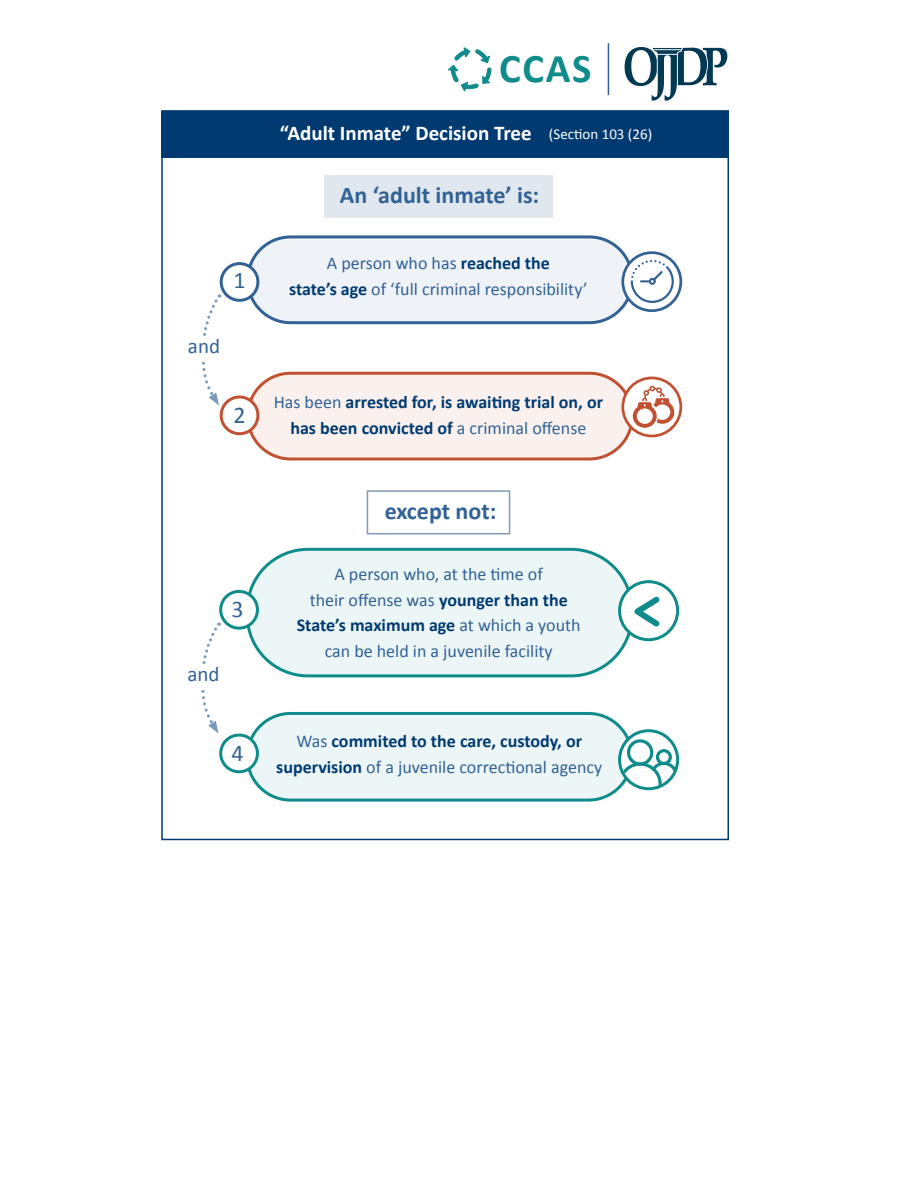
<style>
.page{position:relative;width:918px;height:1188px;background:#fff}
.page>*{position:absolute;margin:0;border:0;box-sizing:border-box;transform-origin:0 0}
.t1{font:700 40.95px "Calibri";color:#0f8b8b}
.t2{font:700 24px "Calibri";color:#326295}
.t3{font:24px "Calibri";color:#326295}
.t4{font:700 21px "Calibri";color:#fff}
.t5{font:21px "Calibri";color:#326295}
.t6{font:18px/25.5px "Calibri";color:#326295;text-align:center}
.t7{font:700 18px/25.5px "Calibri";color:#003a70;text-align:center}
.t8{font:15px "Calibri";color:#fff}
.s1{font-weight:700;color:#003a70}
.s2{font-weight:400;color:#326295}
</style>
<div class="page">
<div style="left:161px;top:111px;width:567px;height:47px;background:#003a70"></div>
<div style="left:324px;top:175px;width:229px;height:43px;background:#e0e7ee"></div>
<div style="left:367px;top:490px;width:143px;height:44px;border:2px solid #809db8"></div>
<div style="left:247px;top:549px;width:385px;height:127px;background:#ecf6f6;border-radius:61px"></div>
<div style="left:246px;top:548px;width:387px;height:129px;border:3px solid #0f8b8b;border-radius:61px"></div>
<div style="left:247px;top:713px;width:385px;height:87px;background:#ecf6f6;border-radius:43px"></div>
<div style="left:246px;top:712px;width:387px;height:90px;border:3px solid #0f8b8b;border-radius:43px"></div>
<div style="left:221px;top:591px;width:36px;height:37px;background:#fff;border-radius:50%"></div>
<div style="left:219px;top:590px;width:40px;height:40px;border:3px solid #0f8b8b;border-radius:50%"></div>
<div style="left:221px;top:735px;width:36px;height:37px;background:#fff;border-radius:50%"></div>
<div style="left:219px;top:734px;width:40px;height:39px;border:3px solid #0f8b8b;border-radius:50%"></div>
<svg style="left:201px;top:623px;width:19px;height:111px"></svg>
<div style="left:176px;top:664px;width:56px;height:23px;background:#fff"></div>
<div style="left:248px;top:237px;width:384px;height:86px;background:#eff3f7;border-radius:43px"></div>
<div style="left:246px;top:235px;width:388px;height:89px;border:3px solid #326295;border-radius:43px"></div>
<div style="left:248px;top:373px;width:384px;height:86px;background:#faf1ee;border-radius:43px"></div>
<div style="left:246px;top:372px;width:388px;height:89px;border:3px solid #c05131;border-radius:43px"></div>
<svg style="left:623px;top:378px;width:58px;height:58px"></svg>
<div style="left:621px;top:377px;width:61px;height:60px;border:3px solid #c05131;border-radius:50%"></div>
<svg style="left:623px;top:253px;width:58px;height:58px"></svg>
<div style="left:621px;top:251px;width:61px;height:61px;border:3px solid #326295;border-radius:50%"></div>
<svg style="left:632px;top:386px;width:43px;height:42px"></svg>
<div style="left:221px;top:264px;width:37px;height:36px;background:#fff;border-radius:50%"></div>
<div style="left:220px;top:262px;width:39px;height:40px;border:3px solid #326295;border-radius:50%"></div>
<div style="left:221px;top:397px;width:37px;height:37px;background:#fff;border-radius:50%"></div>
<div style="left:220px;top:395px;width:39px;height:40px;border:3px solid #c05131;border-radius:50%"></div>
<svg style="left:631px;top:260px;width:43px;height:43px"></svg>
<svg style="left:202px;top:295px;width:18px;height:110px"></svg>
<div style="left:176px;top:336px;width:57px;height:23px;background:#fff"></div>
<div style="left:620px;top:582px;width:58px;height:58px;background:#fff;border-radius:50%"></div>
<div style="left:618px;top:580px;width:61px;height:61px;border:3px solid #0f8b8b;border-radius:50%"></div>
<div style="left:618px;top:729px;width:61px;height:61px;border:3px solid #0f8b8b;border-radius:50%"></div>
<svg style="left:634px;top:596px;width:26px;height:31px"></svg>
<svg style="left:621px;top:733px;width:55px;height:55px"></svg>
<svg style="left:448px;top:47px;width:44px;height:45px"></svg>
<svg style="left:625px;top:47px;width:102px;height:54px"></svg>
<hr style="left:608px;top:43px;width:1px;height:52px;background:#326295">
<p class="t3" style="left:233px;top:265px;width:14px">1</p>
<p class="t5" style="left:188px;top:333px;width:34px">and</p>
<p class="t3" style="left:233px;top:400px;width:14px">2</p>
<p class="t3" style="left:231px;top:594px;width:14px">3</p>
<p class="t5" style="left:187px;top:661px;width:34px">and</p>
<p class="t3" style="left:231px;top:738px;width:14px">4</p>
<p class="t1" style="left:499px;top:43px;width:94px">CCAS</p>
<p class="t4" style="left:280px;top:120px;width:253px">“Adult Inmate” Decision Tree</p>
<p class="t8" style="left:549px;top:124px;width:105px">(Section 103 (26)</p>
<p class="t2" style="left:340px;top:179px;width:201px">An ‘adult inmate’ is:</p>
<p class="t6" style="left:327px;top:250px;width:225px">A person who has <span class="s1">reached the</span></p>
<p class="t6" style="left:289px;top:276px;width:300px"><span class="s1">state’s age</span> of ‘full criminal responsibility’</p>
<p class="t7" style="left:274px;top:390px;width:331px"><span class="s2">Has been</span> arrested for, is awaiting trial on, or has been convicted of <span class="s2">a criminal offense</span></p>
<p class="t2" style="left:385px;top:495px;width:113px">except not:</p>
<p class="t6" style="left:297px;top:562px;width:285px">A person who, at the time of<br>their offense was <span class="s1">younger than the<br>State’s maximum age</span> at which a youth can be held in a juvenile facility</p>
<p class="t7" style="left:276px;top:728px;width:327px"><span class="s2">Was</span> commited to the care, custody, or supervision <span class="s2">of a juvenile correctional agency</span></p>
</div>
